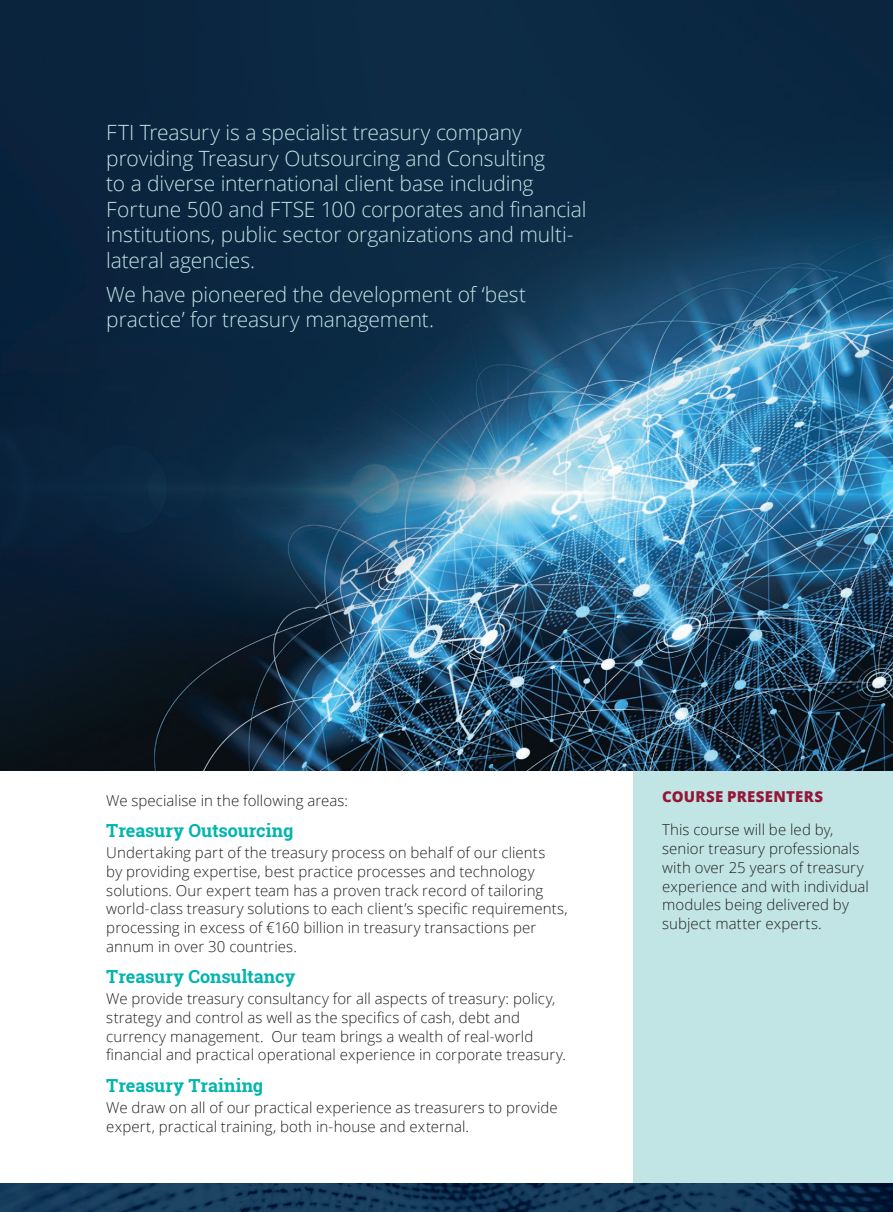
<style>
.page{position:relative;width:893px;height:1212px;background:#fff}
.page>*{position:absolute;margin:0;border:0;box-sizing:border-box;transform-origin:0 0}
.t1{font:300 21px/25.5px "Open Sans";letter-spacing:-.005em;color:#c1e5e5}
.t2{font:700 18px "Roboto Slab";letter-spacing:-.005em;color:#00b5ae}
.t3{font:300 15px/18.8px "Open Sans";letter-spacing:.005em;color:#231f20}
.t4{font:800 15px "Open Sans";letter-spacing:.02em;color:#941739}
</style>
<div class="page">
<div style="left:634px;top:0;width:259px;height:1212px;background:#c1e5e5"></div>
<img style="left:0;top:0;width:893px;height:771px">
<img style="left:0;top:1183px;width:893px;height:28px">
<p class="t1" style="left:106px;top:120px;width:482px">FTI Treasury is a specialist treasury company providing Treasury Outsourcing and Consulting<br>to a diverse international client base including Fortune 500 and FTSE 100 corporates and financial institutions, public sector organizations and multi&shy;lateral agencies.</p>
<h1 class="t1" style="left:106px;top:281px;width:421px">We have pioneered the development of ‘best practice’ for treasury management.</h1>
<p class="t3" style="left:106px;top:790px;width:243px">We specialise in the following areas:</p>
<p class="t2" style="left:106px;top:818px;width:188px">Treasury Outsourcing</p>
<p class="t3" style="left:106px;top:843px;width:463px">Undertaking part of the treasury process on behalf of our clients<br>by providing expertise, best practice processes and technology solutions. Our expert team has a proven track record of tailoring world-class treasury solutions to each client’s specific requirements, processing in excess of €160 billion in treasury transactions per annum in over 30 countries.</p>
<p class="t2" style="left:106px;top:964px;width:191px">Treasury Consultancy</p>
<p class="t3" style="left:106px;top:989px;width:461px">We provide treasury consultancy for all aspects of treasury: policy, strategy and control as well as the specifics of cash, debt and currency management. Our team brings a wealth of real-world financial and practical operational experience in corporate treasury.</p>
<p class="t2" style="left:106px;top:1073px;width:158px">Treasury Training</p>
<p class="t3" style="left:106px;top:1097px;width:453px">We draw on all of our practical experience as treasurers to provide expert, practical training, both in-house and external.</p>
<p class="t4" style="left:662px;top:785px;width:162px">COURSE PRESENTERS</p>
<p class="t3" style="left:662px;top:820px;width:208px">This course will be led by, senior treasury professionals with over 25 years of treasury experience and with individual modules being delivered by subject matter experts.</p>
</div>
